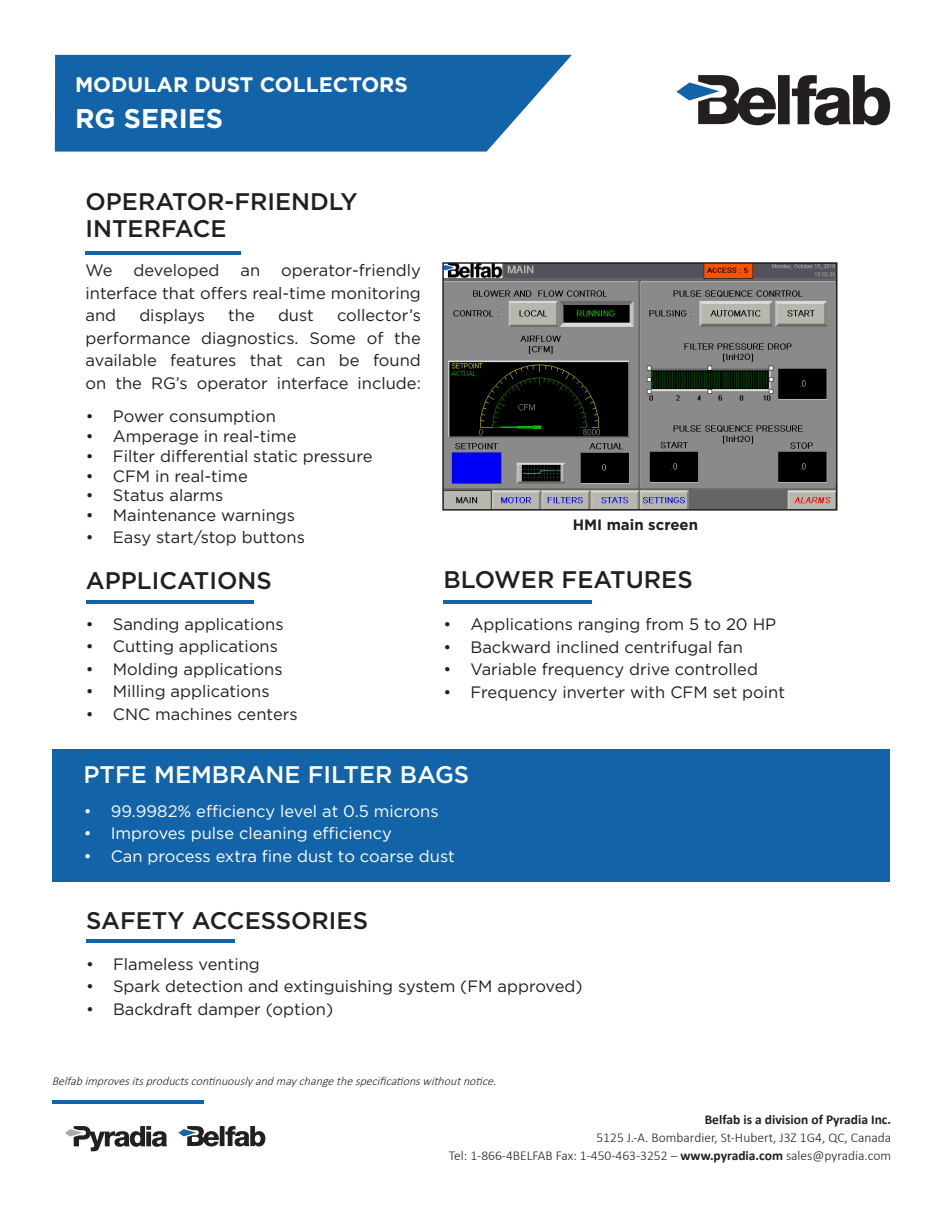
<style>
.page{position:relative;width:945px;height:1215px;background:#fff}
.page>*{position:absolute;margin:0;border:0;box-sizing:border-box;transform-origin:0 0}
.Encart__1{font:700 27px "Gotham";color:#fff}
.Titre__1{font:500 24px "Gotham";color:#231f20}
.Titre__1-2{font:500 24px "Gotham";color:#fff}
.Encart__2{font:700 21px "Gotham";color:#fff}
.Paragraphe__1{font:16.5px/22.5px "Gotham";color:#231f20;text-align:justify}
.t1{font:16.5px "Gotham";color:#fff}
.Paragraphe__1-2{font:700 15px "Gotham";color:#231f20}
.Paragraphe__1-3{font:300 13.5px "Calibri";color:#231f20}
.Paragraphe__1-4{font:700 13.5px "Calibri";color:#231f20}
.Paragraphe__1-5{font:italic 300 12px "Calibri";color:#231f20}
.s1{font-weight:700}
</style>
<div class="page">
<div style="left:52px;top:749px;width:838px;height:132px;background:#1363a8"></div>
<svg style="left:676px;top:75px;width:214px;height:50px"></svg>
<svg style="left:55px;top:55px;width:517px;height:97px;background:#2770af"></svg>
<hr style="left:52px;top:1100px;width:151px;height:4px;background:#1363a8">
<svg style="left:65px;top:1126px;width:102px;height:25px"></svg>
<svg style="left:178px;top:1126px;width:87px;height:20px"></svg>
<hr style="left:86px;top:251px;width:155px;height:4px;background:#1363a8">
<img style="left:445px;top:265px;width:389px;height:243px">
<div style="left:442px;top:262px;width:395px;height:249px;border:2px solid #231f20"></div>
<hr style="left:86px;top:939px;width:149px;height:4px;background:#1363a8">
<hr style="left:444px;top:600px;width:148px;height:4px;background:#1363a8">
<hr style="left:86px;top:600px;width:167px;height:4px;background:#1363a8">
<p class="Encart__2" style="left:75px;top:71px;width:334px">MODULAR DUST COLLECTORS</p>
<p class="Encart__1" style="left:75px;top:100px;width:150px">RG SERIES</p>
<p class="Titre__1" style="left:86px;top:186px;width:274px">OPERATOR-FRIENDLY</p>
<p class="Titre__1" style="left:86px;top:213px;width:143px">INTERFACE</p>
<p class="Paragraphe__1" style="left:86px;top:259px;width:337px;text-indent:196px">operator-friendly interface that offers real-time monitoring and</p>
<p class="Paragraphe__1" style="left:86px;top:259px;width:28px">We</p>
<p class="Paragraphe__1" style="left:134px;top:259px;width:87px">developed</p>
<p class="Paragraphe__1" style="left:240px;top:259px;width:21px">an</p>
<p class="Paragraphe__1" style="left:86px;top:304px;width:337px;text-indent:252px">collector’s performance diagnostics. Some of the available features that can be found on the RG’s operator interface include:</p>
<p class="Paragraphe__1" style="left:139px;top:304px;width:67px">displays</p>
<p class="Paragraphe__1" style="left:228px;top:304px;width:28px">the</p>
<p class="Paragraphe__1" style="left:278px;top:304px;width:37px">dust</p>
<p class="Paragraphe__1" style="left:86px;top:405px;width:192px">• Power consumption</p>
<p class="Paragraphe__1" style="left:86px;top:425px;width:212px">• Amperage in real-time</p>
<p class="Paragraphe__1" style="left:86px;top:444px;width:288px">• Filter differential static pressure</p>
<p class="Paragraphe__1" style="left:86px;top:464px;width:163px">• CFM in real-time</p>
<p class="Paragraphe__1" style="left:86px;top:484px;width:139px">• Status alarms</p>
<p class="Paragraphe__1" style="left:86px;top:504px;width:211px">• Maintenance warnings</p>
<p class="Paragraphe__1" style="left:86px;top:525px;width:221px">• Easy start/stop buttons</p>
<p class="Titre__1" style="left:86px;top:565px;width:187px">APPLICATIONS</p>
<p class="Paragraphe__1" style="left:86px;top:613px;width:199px">• Sanding applications</p>
<p class="Paragraphe__1" style="left:86px;top:635px;width:194px">• Cutting applications</p>
<p class="Paragraphe__1" style="left:86px;top:658px;width:198px">• Molding applications</p>
<p class="Paragraphe__1" style="left:86px;top:680px;width:185px">• Milling applications</p>
<p class="Paragraphe__1" style="left:86px;top:703px;width:213px">• CNC machines centers</p>
<p class="Paragraphe__1-2" style="left:573px;top:515px;width:127px">HMI main screen</p>
<p class="Titre__1" style="left:443px;top:564px;width:251px">BLOWER FEATURES</p>
<p class="Paragraphe__1" style="left:443px;top:613px;width:334px">• Applications ranging from 5 to 20 HP</p>
<p class="Paragraphe__1" style="left:443px;top:635px;width:301px">• Backward inclined centrifugal fan</p>
<p class="Paragraphe__1" style="left:443px;top:658px;width:316px">• Variable frequency drive controlled</p>
<p class="Paragraphe__1" style="left:443px;top:680px;width:343px">• Frequency inverter with CFM set point</p>
<p class="Titre__1-2" style="left:84px;top:759px;width:387px">PTFE MEMBRANE FILTER BAGS</p>
<p class="t1" style="left:84px;top:800px;width:356px">• 99.9982% efficiency level at 0.5 microns</p>
<p class="t1" style="left:84px;top:823px;width:310px">• Improves pulse cleaning efficiency</p>
<p class="t1" style="left:84px;top:845px;width:373px">• Can process extra fine dust to coarse dust</p>
<p class="Titre__1" style="left:86px;top:905px;width:283px">SAFETY ACCESSORIES</p>
<p class="Paragraphe__1" style="left:86px;top:952px;width:175px">• Flameless venting</p>
<p class="Paragraphe__1" style="left:86px;top:975px;width:498px">• Spark detection and extinguishing system (FM approved)</p>
<p class="Paragraphe__1" style="left:86px;top:997px;width:249px">• Backdraft damper (option)</p>
<p class="Paragraphe__1-5" style="left:52px;top:1073px;width:449px">Belfabimprovesitsproductscontinuouslyandmaychangethespecificationswithoutnotice.</p>
<p class="Paragraphe__1-4" style="left:705px;top:1110px;width:188px">Belfab is a division of Pyradia Inc.</p>
<p class="Paragraphe__1-3" style="left:596px;top:1130px;width:296px">5125 J.-A. Bombardier, St-Hubert, J3Z 1G4, QC, Canada</p>
<p class="Paragraphe__1-3" style="left:449px;top:1148px;width:444px">Tel: 1-866-4BELFAB Fax: 1-450-463-3252 – <span class="s1">www.pyradia.com</span> sales@pyradia.com</p>
</div>
